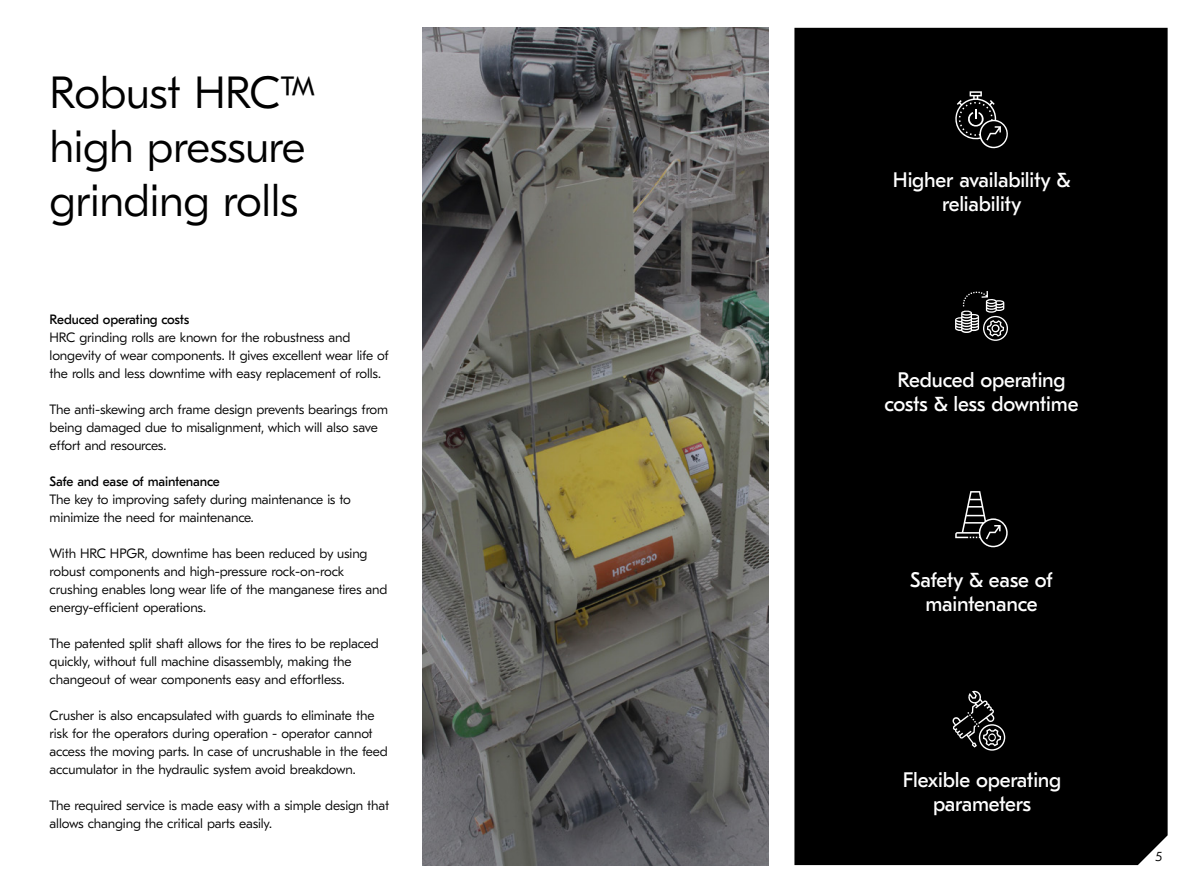
<style>
.page{position:relative;width:1191px;height:893px;background:#fff}
.page>*{position:absolute;margin:0;border:0;box-sizing:border-box;transform-origin:0 0}
.t1{font:300 45px/54px "GT Eesti Pro Text";letter-spacing:-.01em;color:#000}
.t2{font:21px/24px "GT Eesti Pro Text";letter-spacing:-.01em;color:#fff;text-align:center}
.t3{font:300 13.5px/18px "GT Eesti Pro Text";letter-spacing:-.01em;color:#000}
.t4{font:13.5px "GT Eesti Pro Text";letter-spacing:-.01em;color:#000}
</style>
<div class="page">
<div style="left:794px;top:28px;width:373px;height:837px;background:#000"></div>
<img style="left:422px;top:28px;width:347px;height:837px">
<svg style="left:953px;top:91px;width:56px;height:59px;background:#272727"></svg>
<svg style="left:955px;top:291px;width:53px;height:50px;background:#3b3b3b"></svg>
<svg style="left:955px;top:491px;width:54px;height:58px;background:#242424"></svg>
<svg style="left:952px;top:690px;width:53px;height:61px;background:#2a2a2a"></svg>
<h1 class="t1" style="left:50px;top:66px;width:268px">Robust HRC™ high pressure grinding rolls</h1>
<p class="t4" style="left:50px;top:312px;width:141px">Reduced operating costs</p>
<p class="t3" style="left:50px;top:329px;width:341px">HRC grinding rolls are known for the robustness and longevity of wear components. It gives excellent wear life of the rolls and less downtime with easy replacement of rolls.</p>
<p class="t3" style="left:50px;top:401px;width:340px">The anti-skewing arch frame design prevents bearings from being damaged due to misalignment, which will also save effort and resources.</p>
<p class="t4" style="left:50px;top:474px;width:172px">Safe and ease of maintenance</p>
<p class="t3" style="left:50px;top:491px;width:303px">The key to improving safety during maintenance is to minimize the need for maintenance.</p>
<p class="t3" style="left:50px;top:545px;width:339px">With HRC HPGR, downtime has been reduced by using robust components and high-pressure rock-on-rock crushing enables long wear life of the manganese tires and energy-efficient operations.</p>
<p class="t3" style="left:50px;top:635px;width:331px">The patented split shaft allows for the tires to be replaced quickly, without full machine disassembly, making the changeout of wear components easy and effortless.</p>
<p class="t3" style="left:50px;top:707px;width:340px">Crusher is also encapsulated with guards to eliminate the risk for the operators during operation - operator cannot access the moving parts. In case of uncrushable in the feed accumulator in the hydraulic system avoid breakdown.</p>
<p class="t3" style="left:50px;top:797px;width:341px">The required service is made easy with a simple design that allows changing the critical parts easily.</p>
<h2 class="t2" style="left:893px;top:168px;width:179px">Higher availability &amp; reliability</h2>
<h2 class="t2" style="left:884px;top:368px;width:195px">Reduced operating costs &amp; less downtime</h2>
<h2 class="t2" style="left:910px;top:568px;width:144px">Safety &amp; ease of maintenance</h2>
<h2 class="t2" style="left:903px;top:768px;width:160px">Flexible operating parameters</h2>
<p class="t3" style="left:1155px;top:848px;width:8px">5</p>
</div>
